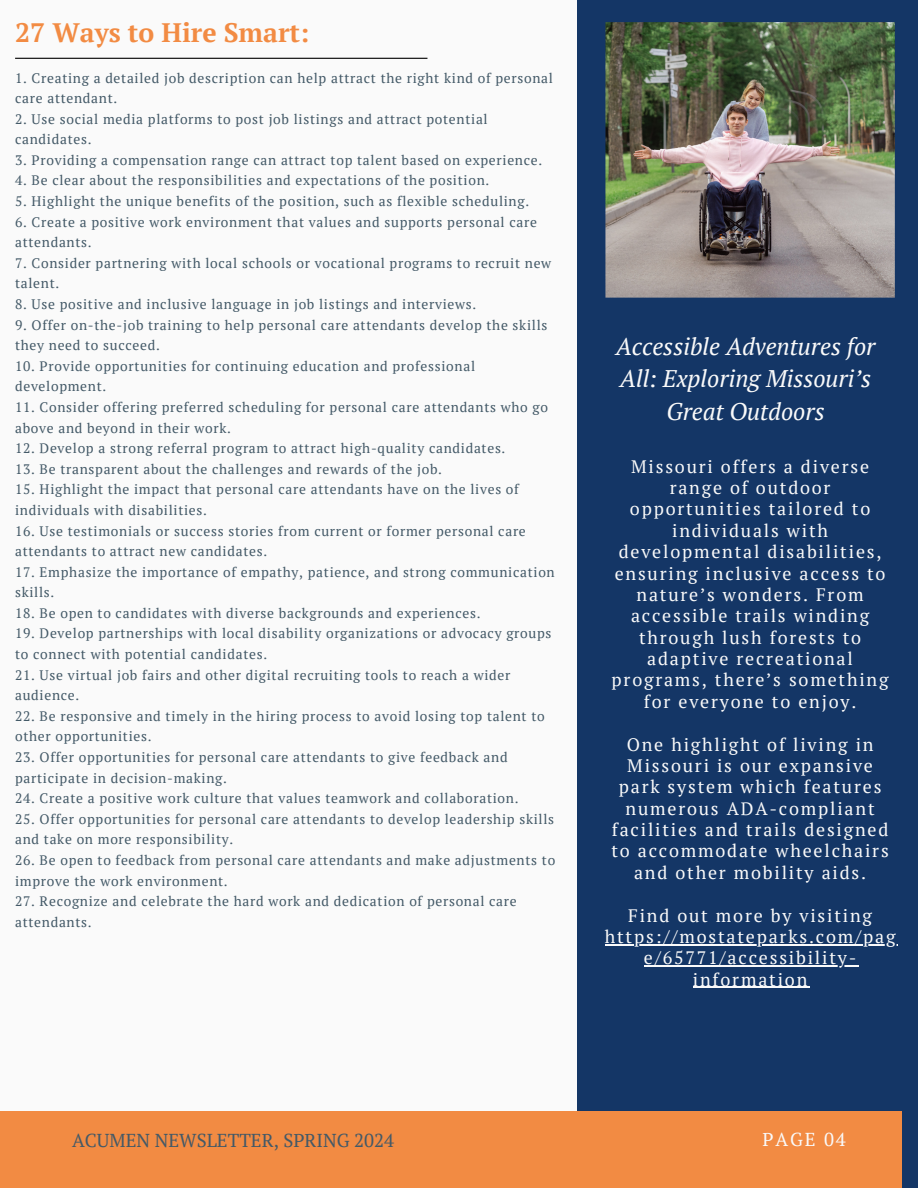
<style>
.page{position:relative;width:918px;height:1188px;background:#fafafa}
.page>*{position:absolute;margin:0;border:0;box-sizing:border-box;transform-origin:0 0}
.t1{font:700 26.7px "PT Serif";color:#f28b43}
.t2{font:italic 24px/32.7px "PT Serif";color:#fafafa;text-align:center}
.t3{font:18.75px "PT Serif";color:#435967}
.t4{font:18.75px "PT Serif";letter-spacing:.1em;color:#fafafa}
.t5{font:18px/21.3px "PT Serif";letter-spacing:.1em;color:#fafafa;text-align:center}
.t6{font:13.8px/20.5px "PT Serif";letter-spacing:.05em;color:#435967}
</style>
<div class="page">
<div style="left:577px;top:0;width:341px;height:1188px;background:#143666"></div>
<div style="left:0;top:1111px;width:901px;height:77px;background:#f28b43"></div>
<hr style="left:15px;top:58px;width:412px;height:1px;background:#000">
<img style="left:605px;top:22px;width:290px;height:276px">
<hr style="left:605px;top:944px;width:292px;height:1px;background:#fafafa">
<hr style="left:644px;top:965px;width:214px;height:2px;background:#fafafa">
<hr style="left:693px;top:987px;width:116px;height:1px;background:#fafafa">
<h1 class="t1" style="left:15px;top:14px;width:296px">27 Ways to Hire Smart:</h1>
<p class="t6" style="left:15px;top:67px;width:539px">1. Creating a detailed job description can help attract the right kind of personal care attendant.</p>
<p class="t6" style="left:15px;top:108px;width:474px">2. Use social media platforms to post job listings and attract potential candidates.</p>
<p class="t6" style="left:15px;top:149px;width:529px">3. Providing a compensation range can attract top talent based on experience.</p>
<p class="t6" style="left:15px;top:170px;width:476px">4. Be clear about the responsibilities and expectations of the position.</p>
<p class="t6" style="left:15px;top:191px;width:516px">5. Highlight the unique benefits of the position, such as flexible scheduling.</p>
<p class="t6" style="left:15px;top:211px;width:523px">6. Create a positive work environment that values and supports personal care attendants.</p>
<p class="t6" style="left:15px;top:252px;width:538px">7. Consider partnering with local schools or vocational programs to recruit new talent.</p>
<p class="t6" style="left:15px;top:294px;width:463px">8. Use positive and inclusive language in job listings and interviews.</p>
<p class="t6" style="left:15px;top:314px;width:534px">9. Offer on-the-job training to help personal care attendants develop the skills they need to succeed.</p>
<p class="t6" style="left:15px;top:355px;width:462px">10. Provide opportunities for continuing education and professional development.</p>
<p class="t6" style="left:15px;top:397px;width:534px">11. Consider offering preferred scheduling for personal care attendants who go above and beyond in their work.</p>
<p class="t6" style="left:15px;top:438px;width:492px">12. Develop a strong referral program to attract high-quality candidates.</p>
<p class="t6" style="left:15px;top:458px;width:428px">13. Be transparent about the challenges and rewards of the job.</p>
<p class="t6" style="left:15px;top:479px;width:505px">15. Highlight the impact that personal care attendants have on the lives of individuals with disabilities.</p>
<p class="t6" style="left:15px;top:520px;width:512px">16. Use testimonials or success stories from current or former personal care attendants to attract new candidates.</p>
<p class="t6" style="left:15px;top:561px;width:541px">17. Emphasize the importance of empathy, patience, and strong communication skills.</p>
<p class="t6" style="left:15px;top:602px;width:467px">18. Be open to candidates with diverse backgrounds and experiences.</p>
<p class="t6" style="left:15px;top:623px;width:538px">19. Develop partnerships with local disability organizations or advocacy groups to connect with potential candidates.</p>
<p class="t6" style="left:15px;top:664px;width:497px">21. Use virtual job fairs and other digital recruiting tools to reach a wider audience.</p>
<p class="t6" style="left:15px;top:705px;width:531px">22. Be responsive and timely in the hiring process to avoid losing top talent to other opportunities.</p>
<p class="t6" style="left:15px;top:747px;width:494px">23. Offer opportunities for personal care attendants to give feedback and participate in decision-making.</p>
<p class="t6" style="left:15px;top:788px;width:505px">24. Create a positive work culture that values teamwork and collaboration.</p>
<p class="t6" style="left:15px;top:808px;width:541px">25. Offer opportunities for personal care attendants to develop leadership skills and take on more responsibility.</p>
<p class="t6" style="left:15px;top:850px;width:542px">26. Be open to feedback from personal care attendants and make adjustments to improve the work environment.</p>
<p class="t6" style="left:15px;top:891px;width:503px">27. Recognize and celebrate the hard work and dedication of personal care attendants.</p>
<h2 class="t2" style="left:616px;top:329px;width:261px">Accessible Adventures for<br>All: Exploring Missouri’s<br>Great Outdoors</h2>
<p class="t5" style="left:612px;top:455px;width:278px">Missouri offers a diverse range of outdoor opportunities tailored to individuals with developmental disabilities, ensuring inclusive access to nature’s wonders. From accessible trails winding through lush forests to adaptive recreational programs, there’s something for everyone to enjoy.</p>
<h3 class="t5" style="left:611px;top:733px;width:279px">One highlight of living in<br>Missouri is our expansive park system which features numerous ADA-compliant facilities and trails designed to accommodate wheelchairs and other mobility aids.</h3>
<h3 class="t5" style="left:605px;top:904px;width:292px">Find out more by visiting https://mostateparks.com/pag e/65771/accessibility&shy;information</h3>
<h3 class="t3" style="left:72px;top:1128px;width:323px">ACUMEN NEWSLETTER, SPRING 2024</h3>
<h3 class="t4" style="left:763px;top:1127px;width:85px">PAGE 04</h3>
</div>
